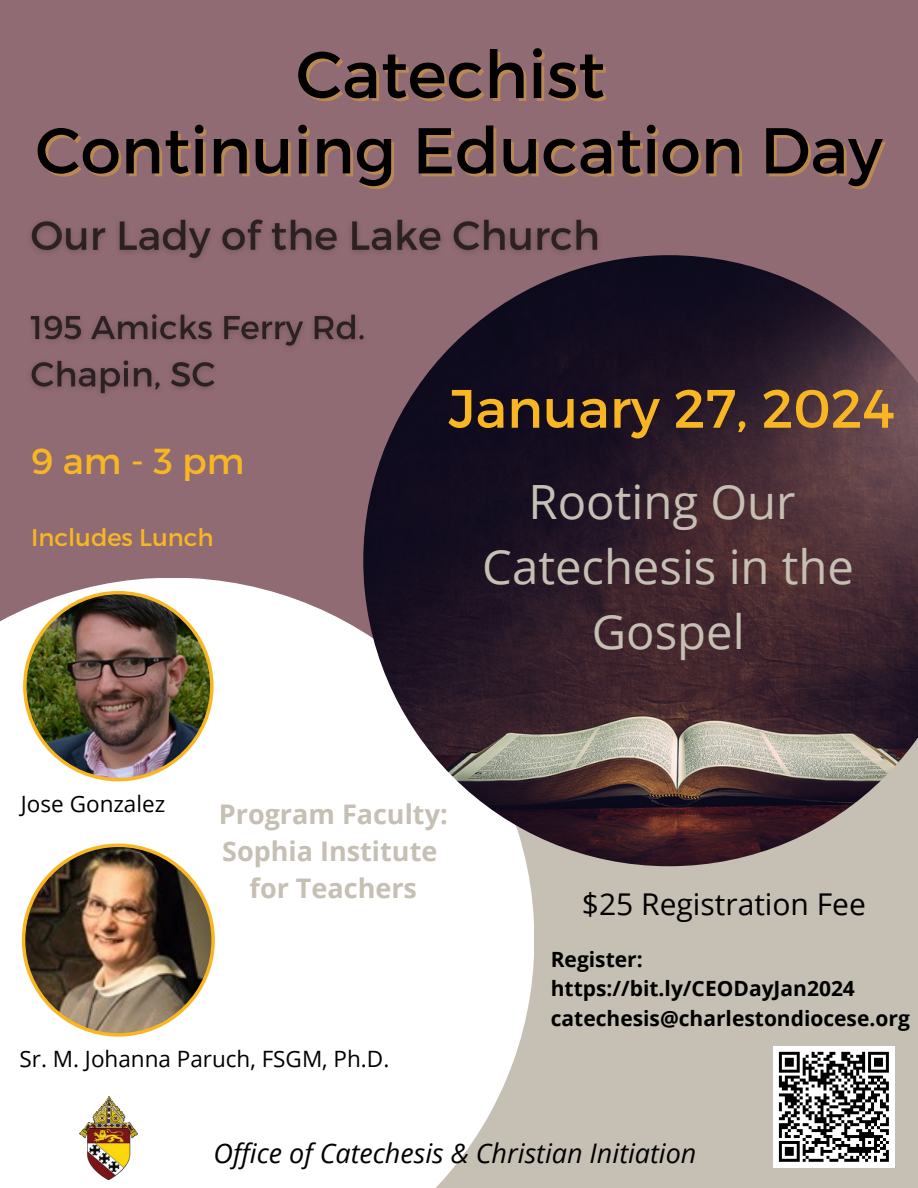
<style>
.page{position:relative;width:918px;height:1188px;background:#916b73}
.page>*{position:absolute;margin:0;border:0;box-sizing:border-box;transform-origin:0 0}
.t1{font:66.15px "Montserrat";color:#000}
.t2{font:64.65px "Montserrat";color:#000}
.t3{font:54px "Montserrat";color:#f8b722}
.t4{font:47.25px/65.2px "Open Sans";color:#c6bfb3;text-align:center}
.t5{font:36.15px "Montserrat";letter-spacing:.13em;color:#f8b722}
.t6{font:30px "Open Sans";color:#000}
.t7{font:700 27px/37.2px "Open Sans";color:#c6bfb3;text-align:center}
.t8{font:italic 27px "Open Sans";color:#000}
.t9{font:24.15px "Montserrat";color:#f8b722}
.t10{font:22.5px "Open Sans";color:#000}
.t11{font:700 21px/29.2px "Open Sans";color:#000}
</style>
<div class="page">
<div style="left:406px;top:594px;width:512px;height:594px;background:#c6bfb3"></div>
<div style="left:0;top:578px;width:534px;height:610px;background:#fff"></div>
<img style="left:363px;top:255px;width:555px;height:611px">
<div style="left:773px;top:1046px;width:122px;height:122px;background:#fff"></div>
<svg style="left:778px;top:1051px;width:111px;height:111px"></svg>
<img style="left:22px;top:844px;width:193px;height:193px">
<img style="left:23px;top:591px;width:191px;height:190px">
<img style="left:79px;top:1096px;width:59px;height:83px">
<img style="left:30px;top:219px;width:577px;height:187px">
<h3 class="t1" style="left:296px;top:31px;width:310px">Catechist</h3>
<p class="t2" style="left:35px;top:108px;width:849px">Continuing Education Day</p>
<p class="t5" style="left:31px;top:437px;width:215px">9am-3pm</p>
<h6 class="t9" style="left:31px;top:521px;width:184px">Includes Lunch</h6>
<p class="t3" style="left:449px;top:373px;width:448px">January 27, 2024</p>
<h2 class="t4" style="left:482px;top:468px;width:373px">Rooting Our<br>Catechesis in the<br>Gospel</h2>
<p class="t10" style="left:21px;top:788px;width:146px">Jose Gonzalez</p>
<p class="t7" style="left:219px;top:795px;width:230px">Program Faculty:<br>Sophia Institute for Teachers</p>
<p class="t10" style="left:20px;top:1043px;width:371px">Sr. M. Johanna Paruch, FSGM, Ph.D.</p>
<p class="t6" style="left:582px;top:883px;width:286px">$25 Registration Fee</p>
<p class="t11" style="left:551px;top:944px;width:93px">Register:</p>
<p class="t11" style="left:551px;top:974px;width:361px">https://bit.ly/CEODayJan2024 catechesis@charlestondiocese.org</p>
<p class="t8" style="left:214px;top:1135px;width:484px">Office of Catechesis &amp; Christian Initiation</p>
</div>
